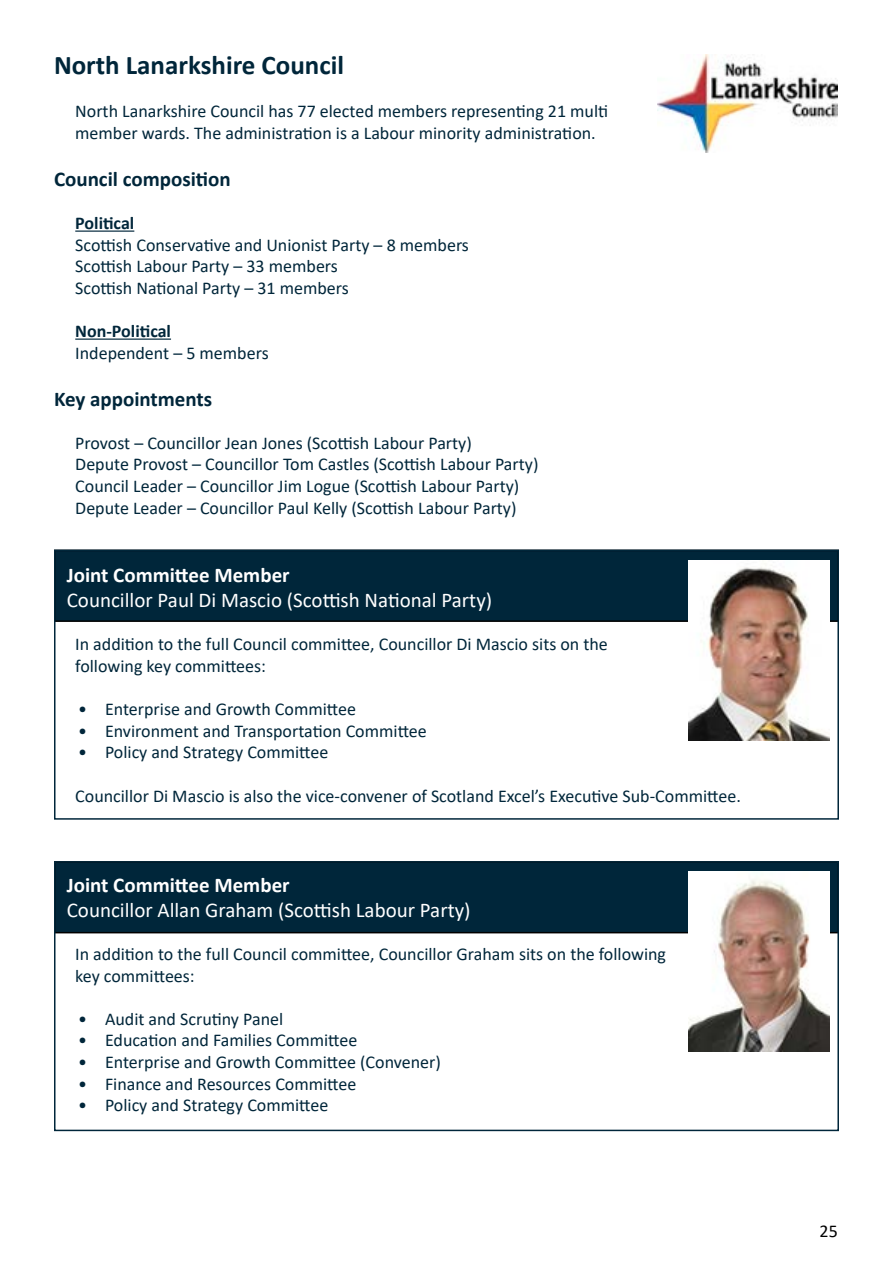
<style>
.page{position:relative;width:893px;height:1263px;background:#fff}
.page>*{position:absolute;margin:0;border:0;box-sizing:border-box;transform-origin:0 0}
.t1{font:700 27px "Calibri";color:#00263a}
.t2{font:21px "Calibri";color:#fff}
.t3{font:700 21px "Calibri";color:#fff}
.t4{font:700 21px "Calibri";color:#00263a}
.t5{font:18px/21.6px "Calibri";color:#00263a}
.t6{font:700 18px "Calibri";color:#00263a}
.t7{font:18px "Calibri";color:#000}
</style>
<div class="page">
<div style="left:55px;top:862px;width:783px;height:71px;background:#00263a"></div>
<div style="left:54px;top:861px;width:785px;height:72px;border:2px solid #000"></div>
<div style="left:54px;top:861px;width:785px;height:270px;border:2px solid #00263a"></div>
<img style="left:688px;top:872px;width:141px;height:180px">
<div style="left:55px;top:550px;width:783px;height:71px;background:#00263a"></div>
<div style="left:54px;top:550px;width:785px;height:72px;border:2px solid #000"></div>
<div style="left:54px;top:550px;width:785px;height:270px;border:2px solid #00263a"></div>
<img style="left:688px;top:560px;width:141px;height:180px">
<hr style="left:75px;top:231px;width:59px;height:1px;background:#00263a">
<hr style="left:75px;top:339px;width:96px;height:1px;background:#00263a">
<img style="left:657px;top:54px;width:180px;height:98px">
<h1 class="t1" style="left:54px;top:46px;width:291px">North Lanarkshire Council</h1>
<p class="t5" style="left:75px;top:100px;width:534px">North Lanarkshire Council has 77 elected members representing 21 multi member wards. The administration is a Labour minority administration.</p>
<p class="t4" style="left:54px;top:164px;width:178px">Council composition</p>
<p class="t6" style="left:75px;top:210px;width:61px">Political</p>
<p class="t5" style="left:75px;top:233px;width:395px">Scottish Conservative and Unionist Party – 8 members<br>Scottish Labour Party – 33 members<br>Scottish National Party – 31 members</p>
<p class="t6" style="left:75px;top:318px;width:97px">Non-Political</p>
<p class="t5" style="left:75px;top:341px;width:195px">Independent – 5 members</p>
<p class="t4" style="left:54px;top:384px;width:160px">Key appointments</p>
<p class="t5" style="left:75px;top:431px;width:465px">Provost – Councillor Jean Jones (Scottish Labour Party)<br>Depute Provost – Councillor Tom Castles (Scottish Labour Party)<br>Council Leader – Councillor Jim Logue (Scottish Labour Party)<br>Depute Leader – Councillor Paul Kelly (Scottish Labour Party)</p>
<p class="t3" style="left:67px;top:560px;width:224px">Joint Committee Member</p>
<p class="t2" style="left:67px;top:586px;width:427px">Councillor Paul Di Mascio (Scottish National Party)</p>
<p class="t5" style="left:75px;top:633px;width:534px">In addition to the full Council committee, Councillor Di Mascio sits on the following key committees:</p>
<p class="t5" style="left:78px;top:698px;width:280px">• Enterprise and Growth Committee</p>
<p class="t5" style="left:78px;top:719px;width:350px">• Environment and Transportation Committee</p>
<p class="t5" style="left:78px;top:741px;width:252px">• Policy and Strategy Committee</p>
<p class="t5" style="left:75px;top:784px;width:667px">Councillor Di Mascio is also the vice-convener of Scotland Excel’s Executive Sub-Committee.</p>
<p class="t3" style="left:67px;top:870px;width:224px">Joint Committee Member</p>
<p class="t2" style="left:67px;top:895px;width:405px">Councillor Allan Graham (Scottish Labour Party)</p>
<p class="t5" style="left:75px;top:943px;width:592px">In addition to the full Council committee, Councillor Graham sits on the following key committees:</p>
<p class="t5" style="left:78px;top:1007px;width:207px">• Audit and Scrutiny Panel</p>
<p class="t5" style="left:78px;top:1029px;width:281px">• Education and Families Committee</p>
<p class="t5" style="left:78px;top:1051px;width:364px">• Enterprise and Growth Committee (Convener)</p>
<p class="t5" style="left:78px;top:1072px;width:280px">• Finance and Resources Committee</p>
<p class="t5" style="left:78px;top:1094px;width:252px">• Policy and Strategy Committee</p>
<p class="t7" style="left:820px;top:1218px;width:20px">25</p>
</div>
